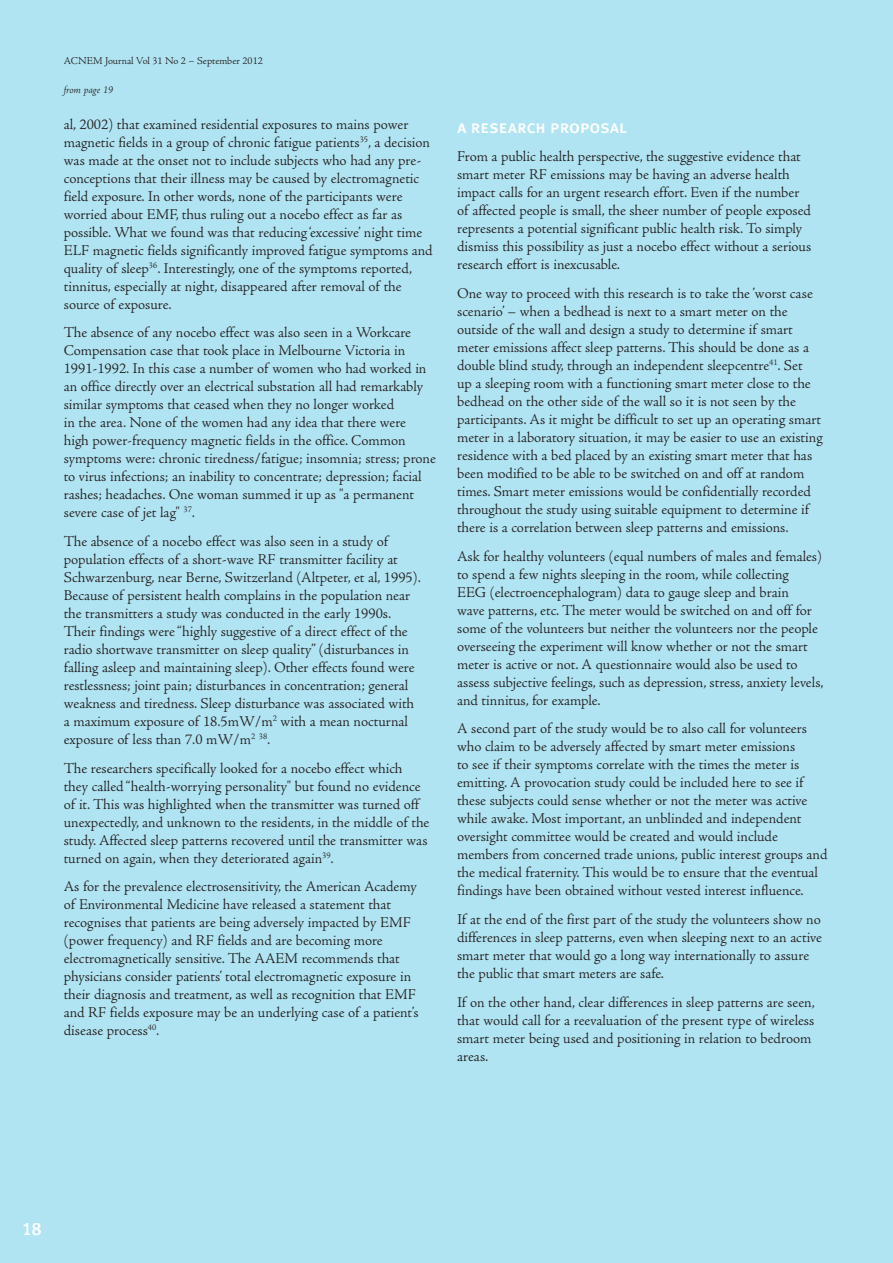
<style>
.page{position:relative;width:893px;height:1263px;background:#b1e4f2}
.page>*{position:absolute;margin:0;border:0;box-sizing:border-box;transform-origin:0 0}
.References{font:18px "Meta Plus Medium Caps";color:#fff}
.Sub_Head{font:18px "Meta Plus Medium Caps";color:#fff}
.References-2{font:300 15px/18px "Adobe Jenson Pro";letter-spacing:-.005em;color:#231f20}
.Body_Copy{font:300 10.5px "Adobe Jenson Pro";color:#231f20}
.Continued_Next_Page{font:italic 300 10.5px "Adobe Jenson Pro";color:#231f20}
</style>
<div class="page">
<p class="Body_Copy" style="left:64px;top:55px;width:200px">ACNEM Journal Vol 31 No 2 – September 2012</p>
<p class="Continued_Next_Page" style="left:64px;top:83px;width:51px">from page 19</p>
<p class="References-2" style="left:64px;top:115px;width:370px">al, 2002) that examined residential exposures to mains power magnetic fields in a group of chronic fatigue patients<sup>35</sup>, a decision was made at the onset not to include subjects who had any pre&shy;conceptions that their illness may be caused by electromagnetic field exposure. In other words, none of the participants were worried about EMF, thus ruling out a nocebo effect as far as possible. What we found was that reducing ‘excessive’ night time ELF magnetic fields significantly improved fatigue symptoms and quality of sleep<sup>36</sup>. Interestingly, one of the symptoms reported, tinnitus, especially at night, disappeared after removal of the source of exposure.</p>
<p class="References-2" style="left:64px;top:324px;width:374px">The absence of any nocebo effect was also seen in a Workcare Compensation case that took place in Melbourne Victoria in 1991-1992. In this case a number of women who had worked in an office directly over an electrical substation all had remarkably similar symptoms that ceased when they no longer worked<br>in the area. None of the women had any idea that there were<br>high power-frequency magnetic fields in the office. Common symptoms were: chronic tiredness/fatigue; insomnia; stress; prone to virus infections; an inability to concentrate; depression; facial rashes; headaches. One woman summed it up as "a permanent severe case of jet lag" <sup>37</sup>.</p>
<p class="References-2" style="left:64px;top:533px;width:359px">The absence of a nocebo effect was also seen in a study of population effects of a short-wave RF transmitter facility at Schwarzenburg, near Berne, Switzerland (Altpeter, et al, 1995).<br>Because of persistent health complains in the population near the transmitters a study was conducted in the early 1990s.<br>Their findings were “highly suggestive of a direct effect of the radio shortwave transmitter on sleep quality” (disturbances in falling asleep and maintaining sleep). Other effects found were restlessness; joint pain; disturbances in concentration; general weakness and tiredness. Sleep disturbance was associated with a maximum exposure of 18.5mW/m<sup>2</sup> with a mean nocturnal exposure of less than 7.0 mW/m<sup>2</sup> <sup>38</sup>.</p>
<p class="References-2" style="left:64px;top:759px;width:367px">The researchers specifically looked for a nocebo effect which they called “health-worrying personality" but found no evidence of it. This was highlighted when the transmitter was turned off unexpectedly, and unknown to the residents, in the middle of the study. Affected sleep patterns recovered until the transmitter was turned on again, when they deteriorated again<sup>39</sup>.</p>
<p class="References-2" style="left:64px;top:878px;width:356px">As for the prevalence electrosensitivity, the American Academy of Environmental Medicine have released a statement that recognises that patients are being adversely impacted by EMF (power frequency) and RF fields and are becoming more electromagnetically sensitive. The AAEM recommends that physicians consider patients’ total electromagnetic exposure in their diagnosis and treatment, as well as recognition that EMF and RF fields exposure may be an underlying case of a patient’s disease process<sup>40</sup>.</p>
<p class="References" style="left:457px;top:116px;width:171px">a research proposal</p>
<p class="References-2" style="left:457px;top:148px;width:356px">From a public health perspective, the suggestive evidence that smart meter RF emissions may be having an adverse health impact calls for an urgent research effort. Even if the number of affected people is small, the sheer number of people exposed represents a potential significant public health risk. To simply dismiss this possibility as just a nocebo effect without a serious research effort is inexcusable.</p>
<p class="References-2" style="left:457px;top:284px;width:367px">One way to proceed with this research is to take the ’worst case scenario’ – when a bedhead is next to a smart meter on the outside of the wall and design a study to determine if smart meter emissions affect sleep patterns. This should be done as a double blind study, through an independent sleepcentre<sup>41</sup>. Set<br>up a sleeping room with a functioning smart meter close to the bedhead on the other side of the wall so it is not seen by the participants. As it might be difficult to set up an operating smart meter in a laboratory situation, it may be easier to use an existing residence with a bed placed by an existing smart meter that has been modified to be able to be switched on and off at random times. Smart meter emissions would be confidentially recorded throughout the study using suitable equipment to determine if there is a correlation between sleep patterns and emissions.</p>
<p class="References-2" style="left:457px;top:547px;width:368px">Ask for healthy volunteers (equal numbers of males and females) to spend a few nights sleeping in the room, while collecting<br>EEG (electroencephalogram) data to gauge sleep and brain<br>wave patterns, etc. The meter would be switched on and off for some of the volunteers but neither the volunteers nor the people overseeing the experiment will know whether or not the smart meter is active or not. A questionnaire would also be used to assess subjective feelings, such as depression, stress, anxiety levels, and tinnitus, for example.</p>
<p class="References-2" style="left:457px;top:720px;width:372px">A second part of the study would be to also call for volunteers who claim to be adversely affected by smart meter emissions<br>to see if their symptoms correlate with the times the meter is emitting. A provocation study could be included here to see if these subjects could sense whether or not the meter was active while awake. Most important, an unblinded and independent oversight committee would be created and would include members from concerned trade unions, public interest groups and the medical fraternity. This would be to ensure that the eventual findings have been obtained without vested interest influence.</p>
<p class="References-2" style="left:457px;top:910px;width:366px">If at the end of the first part of the study the volunteers show no differences in sleep patterns, even when sleeping next to an active smart meter that would go a long way internationally to assure the public that smart meters are safe.</p>
<p class="References-2" style="left:457px;top:993px;width:359px">If on the other hand, clear differences in sleep patterns are seen, that would call for a reevaluation of the present type of wireless smart meter being used and positioning in relation to bedroom areas.</p>
<p class="Sub_Head" style="left:22px;top:1218px;width:21px">18</p>
</div>
